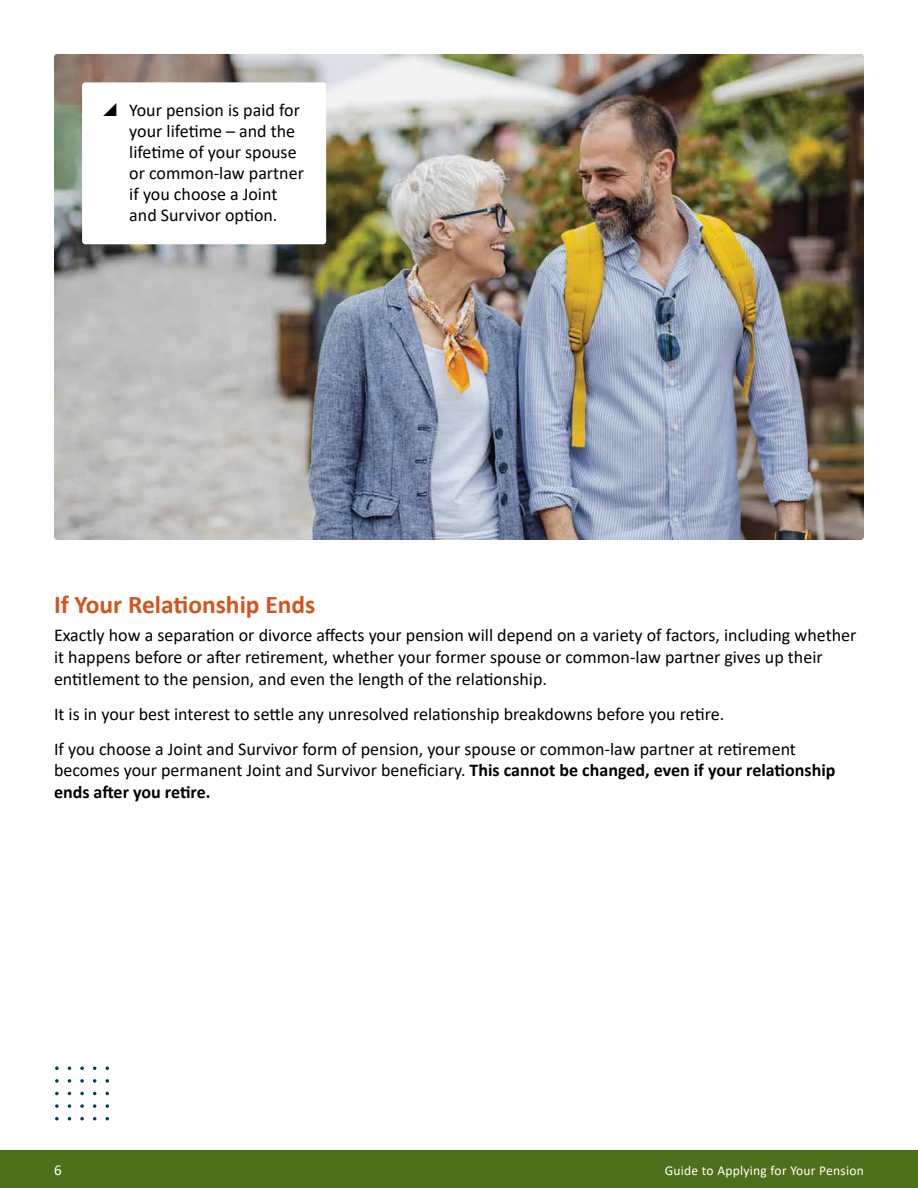
<style>
.page{position:relative;width:918px;height:1188px;background:#fff}
.page>*{position:absolute;margin:0;border:0;box-sizing:border-box;transform-origin:0 0}
.heading_2{font:700 25.5px "Calibri";color:#d3551d}
.copy{font:18px/21px "Calibri";color:#000}
.t1{font:15px "Calibri";color:#fff}
.t2{font:13.5px "Calibri";letter-spacing:.02em;color:#fff}
.s1{font-weight:700}
</style>
<div class="page">
<div style="left:0;top:1150px;width:918px;height:38px;background:#4e701a"></div>
<img style="left:54px;top:54px;width:810px;height:486px">
<div style="left:82px;top:82px;width:244px;height:162px;background:#fff;border-radius:3px"></div>
<svg style="left:68px;top:1079px;width:3px;height:4px"></svg>
<svg style="left:80px;top:1079px;width:4px;height:4px"></svg>
<svg style="left:93px;top:1079px;width:3px;height:4px"></svg>
<svg style="left:80px;top:1067px;width:4px;height:3px"></svg>
<svg style="left:80px;top:1092px;width:4px;height:3px"></svg>
<svg style="left:93px;top:1104px;width:3px;height:4px"></svg>
<svg style="left:106px;top:1079px;width:3px;height:4px"></svg>
<svg style="left:106px;top:1104px;width:3px;height:4px"></svg>
<svg style="left:80px;top:1104px;width:4px;height:4px"></svg>
<svg style="left:68px;top:1104px;width:3px;height:4px"></svg>
<svg style="left:93px;top:1117px;width:3px;height:4px"></svg>
<svg style="left:106px;top:1117px;width:3px;height:4px"></svg>
<svg style="left:80px;top:1117px;width:4px;height:4px"></svg>
<svg style="left:68px;top:1117px;width:3px;height:4px"></svg>
<svg style="left:55px;top:1079px;width:4px;height:4px"></svg>
<svg style="left:55px;top:1067px;width:4px;height:3px"></svg>
<svg style="left:55px;top:1092px;width:4px;height:3px"></svg>
<svg style="left:55px;top:1104px;width:4px;height:4px"></svg>
<svg style="left:55px;top:1117px;width:4px;height:3px"></svg>
<p class="copy" style="left:129px;top:99px;width:176px">Your pension is paid for your lifetime – and the lifetime of your spouse or common-law partner if you choose a Joint and Survivor option.</p>
<p class="heading_2" style="left:54px;top:587px;width:263px">If Your Relationship Ends</p>
<p class="copy" style="left:54px;top:624px;width:804px;line-height:21.6px">Exactly how a separation or divorce affects your pension will depend on a variety of factors, including whether it happens before or after retirement, whether your former spouse or common-law partner gives up their entitlement to the pension, and even the length of the relationship.</p>
<p class="copy" style="left:54px;top:703px;width:672px">It is in your best interest to settle any unresolved relationship breakdowns before you retire.</p>
<p class="copy" style="left:54px;top:738px;width:783px;line-height:21.6px">If you choose a Joint and Survivor form of pension, your spouse or common-law partner at retirement becomes your permanent Joint and Survivor beneficiary. <span class="s1">This cannot be changed, even if your relationship ends after you retire.</span></p>
<p class="t1" style="left:54px;top:1159px;width:9px">6</p>
<p class="t2" style="left:665px;top:1161px;width:201px">Guide to Applying for Your Pension</p>
</div>
